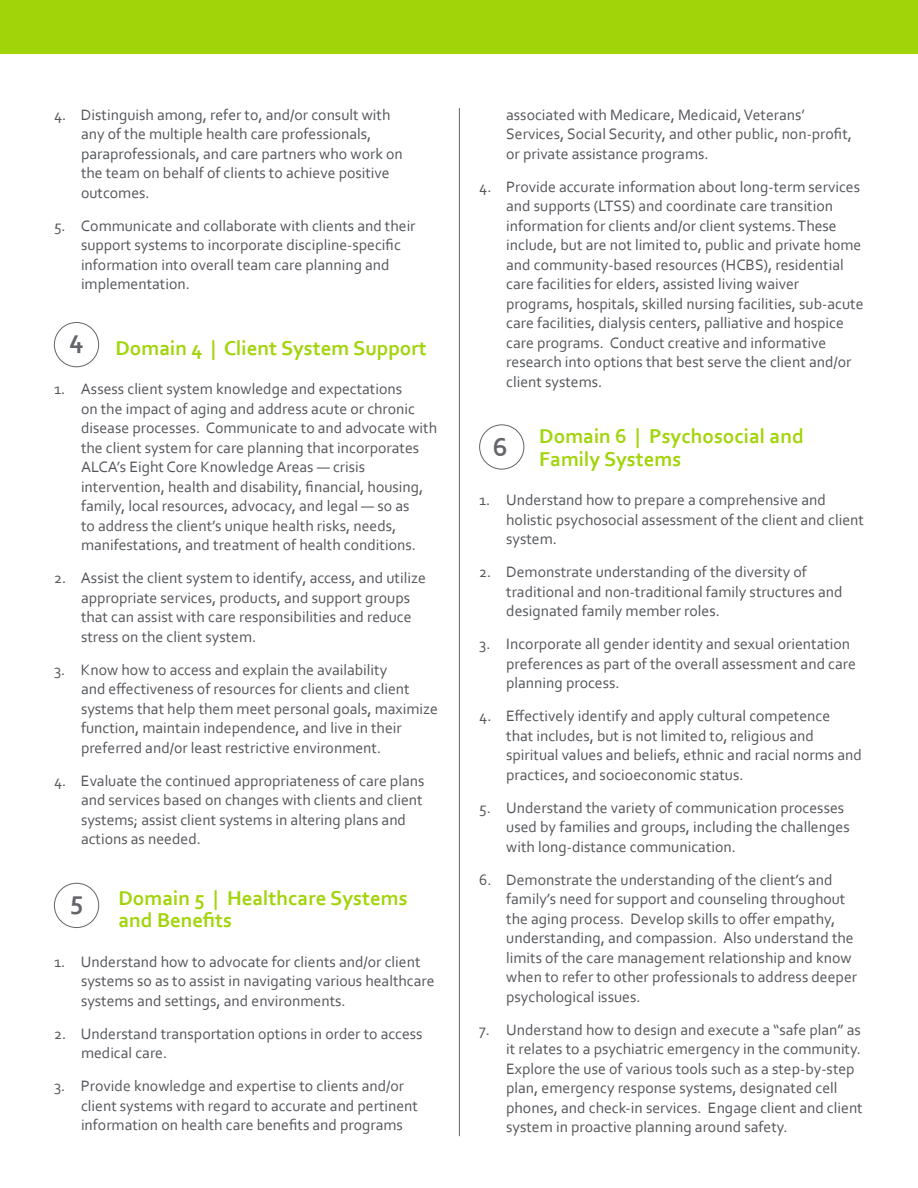
<style>
.page{position:relative;width:918px;height:1188px;background:#fff}
.page>*{position:absolute;margin:0;border:0;box-sizing:border-box;transform-origin:0 0}
.t1{font:700 27px "Corbel";color:#63656a}
.t2{font:700 21px/22.5px "Corbel";color:#a2d40a}
.t3{font:15.75px/19.5px "Corbel";color:#54555a}
</style>
<div class="page">
<div style="left:0;top:0;width:918px;height:54px;background:#a2d40a"></div>
<hr style="left:459px;top:108px;width:1px;height:1028px;background:#63656a">
<div style="left:54px;top:322px;width:45px;height:45px;border:1px solid #63656a;border-radius:50%"></div>
<div style="left:54px;top:883px;width:45px;height:45px;border:1px solid #63656a;border-radius:50%"></div>
<div style="left:479px;top:424px;width:45px;height:46px;border:1px solid #63656a;border-radius:50%"></div>
<p class="t3" style="left:81px;top:104px;width:323px;text-indent:-27px">4. Distinguish among, refer to, and/or consult with any of the multiple health care professionals, paraprofessionals, and care partners who work on the team on behalf of clients to achieve positive outcomes.</p>
<p class="t3" style="left:81px;top:215px;width:336px;text-indent:-27px">5. Communicate and collaborate with clients and their support systems to incorporate discipline-specific information into overall team care planning and implementation.</p>
<p class="t1" style="left:69px;top:322px;width:16px">4</p>
<p class="t2" style="left:116px;top:336px;width:313px">Domain 4 | Client System Support</p>
<p class="t3" style="left:81px;top:379px;width:358px;text-indent:-27px">1. Assess client system knowledge and expectations<br>on the impact of aging and address acute or chronic disease processes. Communicate to and advocate with the client system for care planning that incorporates ALCA’s Eight Core Knowledge Areas — crisis intervention, health and disability, financial, housing, family, local resources, advocacy, and legal — so as<br>to address the client’s unique health risks, needs, manifestations, and treatment of health conditions.</p>
<p class="t3" style="left:81px;top:568px;width:346px;text-indent:-27px">2. Assist the client system to identify, access, and utilize appropriate services, products, and support groups that can assist with care responsibilities and reduce stress on the client system.</p>
<p class="t3" style="left:81px;top:659px;width:358px;text-indent:-27px">3. Know how to access and explain the availability<br>and effectiveness of resources for clients and client systems that help them meet personal goals, maximize function, maintain independence, and live in their preferred and/or least restrictive environment.</p>
<p class="t3" style="left:81px;top:770px;width:345px;text-indent:-27px">4. Evaluate the continued appropriateness of care plans and services based on changes with clients and client systems; assist client systems in altering plans and actions as needed.</p>
<p class="t2" style="left:118px;top:886px;width:291px">Domain 5 | Healthcare Systems and Benefits</p>
<p class="t3" style="left:81px;top:951px;width:355px;text-indent:-27px">1. Understand how to advocate for clients and/or client systems so as to assist in navigating various healthcare systems and settings, and environments.</p>
<p class="t3" style="left:81px;top:1023px;width:343px;text-indent:-27px">2. Understand transportation options in order to access medical care.</p>
<p class="t3" style="left:81px;top:1076px;width:339px;text-indent:-27px">3. Provide knowledge and expertise to clients and/or client systems with regard to accurate and pertinent information on health care benefits and programs</p>
<p class="t1" style="left:70px;top:883px;width:15px">5</p>
<p class="t3" style="left:506px;top:104px;width:347px">associated with Medicare, Medicaid, Veterans’<br>Services, Social Security, and other public, non-profit, or private assistance programs.</p>
<p class="t3" style="left:506px;top:176px;width:359px;text-indent:-27px">4. Provide accurate information about long-term services and supports (LTSS) and coordinate care transition information for clients and/or client systems. These include, but are not limited to, public and private home and community-based resources (HCBS), residential care facilities for elders, assisted living waiver programs, hospitals, skilled nursing facilities, sub-acute care facilities, dialysis centers, palliative and hospice care programs. Conduct creative and informative research into options that best serve the client and/or client systems.</p>
<p class="t2" style="left:539px;top:424px;width:266px">Domain 6 | Psychosocial and<br>Family Systems</p>
<p class="t3" style="left:506px;top:490px;width:359px;text-indent:-27px">1. Understand how to prepare a comprehensive and holistic psychosocial assessment of the client and client system.</p>
<p class="t3" style="left:506px;top:562px;width:338px;text-indent:-27px">2. Demonstrate understanding of the diversity of traditional and non-traditional family structures and designated family member roles.</p>
<p class="t3" style="left:506px;top:634px;width:351px;text-indent:-27px">3. Incorporate all gender identity and sexual orientation preferences as part of the overall assessment and care planning process.</p>
<p class="t3" style="left:506px;top:706px;width:357px;text-indent:-27px">4. Effectively identify and apply cultural competence<br>that includes, but is not limited to, religious and spiritual values and beliefs, ethnic and racial norms and practices, and socioeconomic status.</p>
<p class="t3" style="left:506px;top:797px;width:345px;text-indent:-27px">5. Understand the variety of communication processes used by families and groups, including the challenges with long-distance communication.</p>
<p class="t3" style="left:506px;top:869px;width:352px;text-indent:-27px">6. Demonstrate the understanding of the client’s and family’s need for support and counseling throughout the aging process. Develop skills to offer empathy, understanding, and compassion. Also understand the limits of the care management relationship and know when to refer to other professionals to address deeper psychological issues.</p>
<p class="t3" style="left:506px;top:1019px;width:358px;text-indent:-27px">7. Understand how to design and execute a “safe plan” as it relates to a psychiatric emergency in the community.<br>Explore the use of various tools such as a step-by-step plan, emergency response systems, designated cell phones, and check-in services. Engage client and client system in proactive planning around safety.</p>
<p class="t1" style="left:493px;top:430px;width:16px">6</p>
</div>
